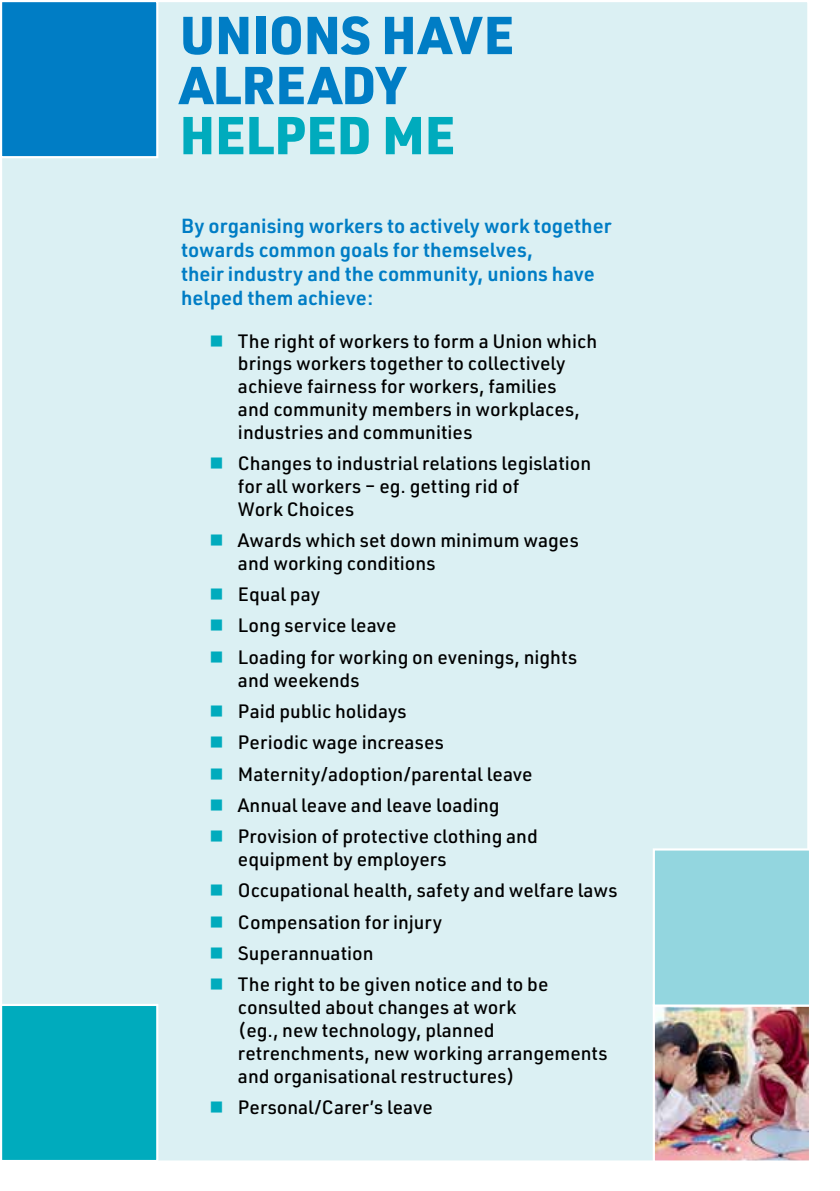
<style>
.page{position:relative;width:840px;height:1191px;background:#fff}
.page>*{position:absolute;margin:0;border:0;box-sizing:border-box;transform-origin:0 0}
.t1{font:900 52.2px/50px "URWDIN";color:#007dc5}
.t2{font:900 52.2px "URWDIN";color:#00abbd}
.t3{font:600 20px/24px "URWDIN";color:#007dc5}
.t4{font:500 19px/31.4px "URWDIN";color:#000}
</style>
<div class="page">
<div style="left:1px;top:1px;width:806px;height:1160px;background:#dbf0f3"></div>
<img style="left:655px;top:1007px;width:152px;height:152px">
<div style="left:652px;top:1004px;width:158px;height:158px;border:2px solid #fff"></div>
<div style="left:652px;top:848px;width:158px;height:158px;background:#93d6df;border:2px solid #fff"></div>
<div style="left:1px;top:1px;width:156px;height:156px;background:#007dc5"></div>
<div style="left:0;top:0;width:158px;height:158px;border:2px solid #fff"></div>
<div style="left:1px;top:1005px;width:156px;height:156px;background:#00abbd"></div>
<div style="left:0;top:1003px;width:158px;height:159px;border:2px solid #fff"></div>
<h1 class="t1" style="left:179px;top:8px;width:336px">UNIONS HAVE<br>ALREADY</h1>
<h1 class="t2" style="left:179px;top:99px;width:277px">HELPED ME</h1>
<p class="t3" style="left:181px;top:213px;width:431px">By organising workers to actively work together towards common goals for themselves,<br>their industry and the community, unions have helped them achieve:</p>
<p class="t4" style="left:238px;top:329px;width:360px;line-height:22.8px">The right of workers to form a Union which brings workers together to collectively achieve fairness for workers, families<br>and community members in workplaces, industries and communities</p>
<p class="t4" style="left:238px;top:451px;width:354px;line-height:22.8px">Changes to industrial relations legislation for all workers – eg. getting rid of<br>Work Choices</p>
<p class="t4" style="left:238px;top:528px;width:342px;line-height:22.8px">Awards which set down minimum wages and working conditions</p>
<p class="t4" style="left:238px;top:578px;width:340px">Equal pay<br>Long service leave<br>Loading for working on evenings, nights</p>
<p class="t4" style="left:238px;top:663px;width:301px">and weekends<br>Paid public holidays<br>Periodic wage increases<br>Maternity/adoption/parental leave<br>Annual leave and leave loading<br>Provision of protective clothing and</p>
<p class="t4" style="left:238px;top:843px;width:381px">equipment by employers<br>Occupational health, safety and welfare laws<br>Compensation for injury<br>Superannuation<br>The right to be given notice and to be</p>
<p class="t4" style="left:238px;top:995px;width:371px;line-height:22.8px">consulted about changes at work<br>(eg., new technology, planned retrenchments, new working arrangements and organisational restructures)</p>
<p class="t4" style="left:238px;top:1090px;width:196px">Personal/Carer’s leave</p>
</div>
